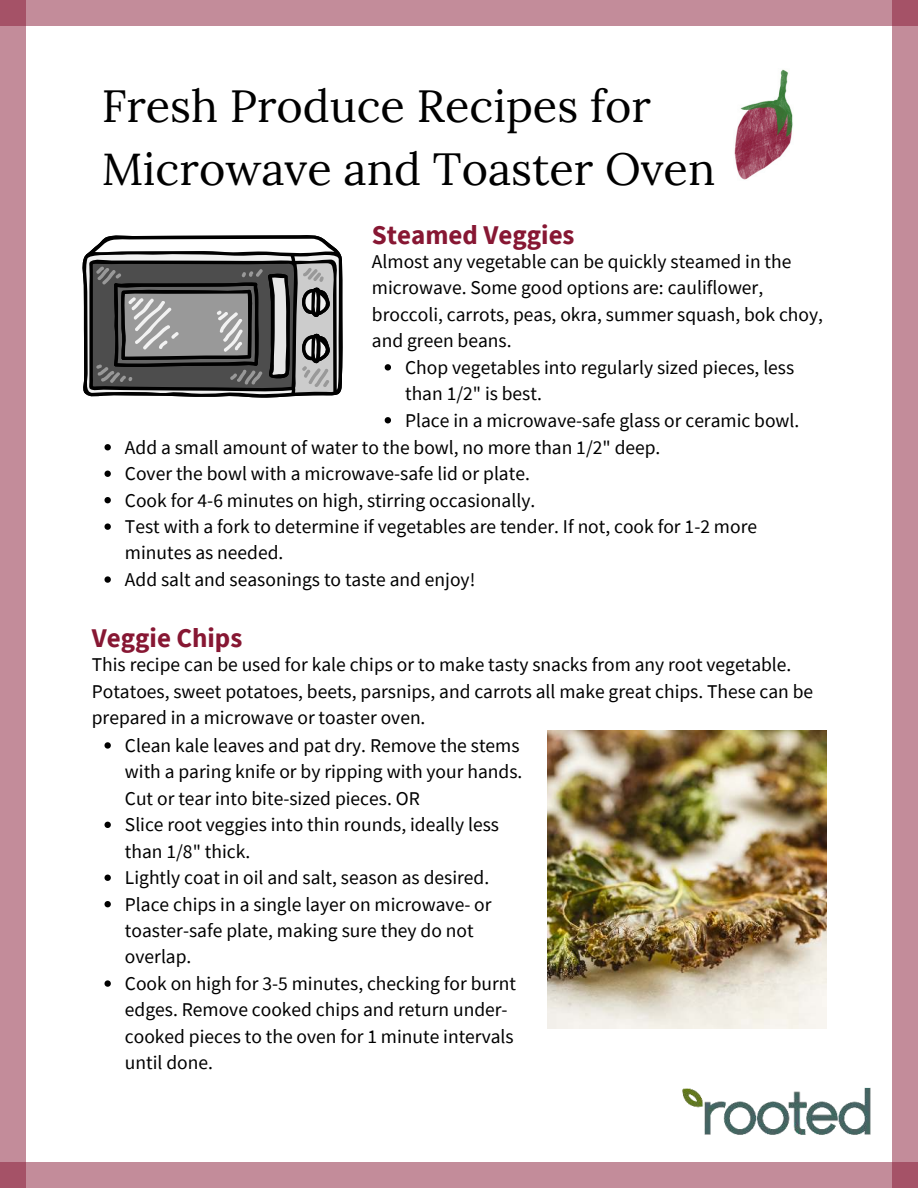
<style>
.page{position:relative;width:918px;height:1188px;background:#fff}
.page>*{position:absolute;margin:0;border:0;box-sizing:border-box;transform-origin:0 0}
.t1{font:45px/63px "Lora";color:#000}
.t2{font:700 27px "Source Sans Pro";color:#871733}
.t3{font:19.5px/26.4px "Source Sans Pro";color:#000}
</style>
<div class="page">
<img style="left:734px;top:69px;width:59px;height:111px">
<img style="left:682px;top:1087px;width:189px;height:48px">
<div style="left:0;top:0;width:26px;height:1188px;background:#c38c9a"></div>
<div style="left:892px;top:0;width:26px;height:1188px;background:#c38c9a"></div>
<div style="left:0;top:1162px;width:918px;height:26px;background:#c38c9a"></div>
<div style="left:0;top:0;width:918px;height:26px;background:#c38c9a"></div>
<svg style="left:82px;top:235px;width:261px;height:163px;background:#747474"></svg>
<img style="left:547px;top:731px;width:279px;height:298px">
<svg style="left:385px;top:364px;width:6px;height:7px"></svg>
<svg style="left:385px;top:417px;width:6px;height:6px"></svg>
<svg style="left:105px;top:444px;width:6px;height:6px"></svg>
<svg style="left:105px;top:471px;width:6px;height:6px"></svg>
<svg style="left:105px;top:497px;width:6px;height:6px"></svg>
<svg style="left:105px;top:523px;width:6px;height:7px"></svg>
<svg style="left:105px;top:576px;width:6px;height:7px"></svg>
<svg style="left:105px;top:742px;width:6px;height:7px"></svg>
<svg style="left:105px;top:822px;width:6px;height:6px"></svg>
<svg style="left:105px;top:875px;width:6px;height:6px"></svg>
<svg style="left:105px;top:901px;width:6px;height:6px"></svg>
<svg style="left:105px;top:980px;width:6px;height:7px"></svg>
<h1 class="t1" style="left:102px;top:72px;width:615px">Fresh Produce Recipes for<br>Microwave and Toaster Oven</h1>
<h2 class="t2" style="left:372px;top:216px;width:204px">Steamed Veggies</h2>
<p class="t3" style="left:372px;top:248px;width:453px">Almost any vegetable can be quickly steamed in the microwave. Some good options are: cauliflower, broccoli, carrots, peas, okra, summer squash, bok choy, and green beans.</p>
<p class="t3" style="left:405px;top:354px;width:396px">Chop vegetables into regularly sized pieces, less than 1/2" is best.<br>Place in a microwave-safe glass or ceramic bowl.</p>
<p class="t3" style="left:125px;top:434px;width:634px">Add a small amount of water to the bowl, no more than 1/2" deep.<br>Cover the bowl with a microwave-safe lid or plate.<br>Cook for 4-6 minutes on high, stirring occasionally.<br>Test with a fork to determine if vegetables are tender. If not, cook for 1-2 more minutes as needed.<br>Add salt and seasonings to taste and enjoy!</p>
<h2 class="t2" style="left:92px;top:620px;width:152px">Veggie Chips</h2>
<p class="t3" style="left:92px;top:652px;width:723px">This recipe can be used for kale chips or to make tasty snacks from any root vegetable.<br>Potatoes, sweet potatoes, beets, parsnips, and carrots all make great chips. These can be prepared in a microwave or toaster oven.</p>
<p class="t3" style="left:125px;top:732px;width:399px">Clean kale leaves and pat dry. Remove the stems with a paring knife or by ripping with your hands.<br>Cut or tear into bite-sized pieces. OR<br>Slice root veggies into thin rounds, ideally less than 1/8" thick.<br>Lightly coat in oil and salt, season as desired.<br>Place chips in a single layer on microwave- or toaster-safe plate, making sure they do not overlap.<br>Cook on high for 3-5 minutes, checking for burnt edges. Remove cooked chips and return under&shy;cooked pieces to the oven for 1 minute intervals until done.</p>
</div>
